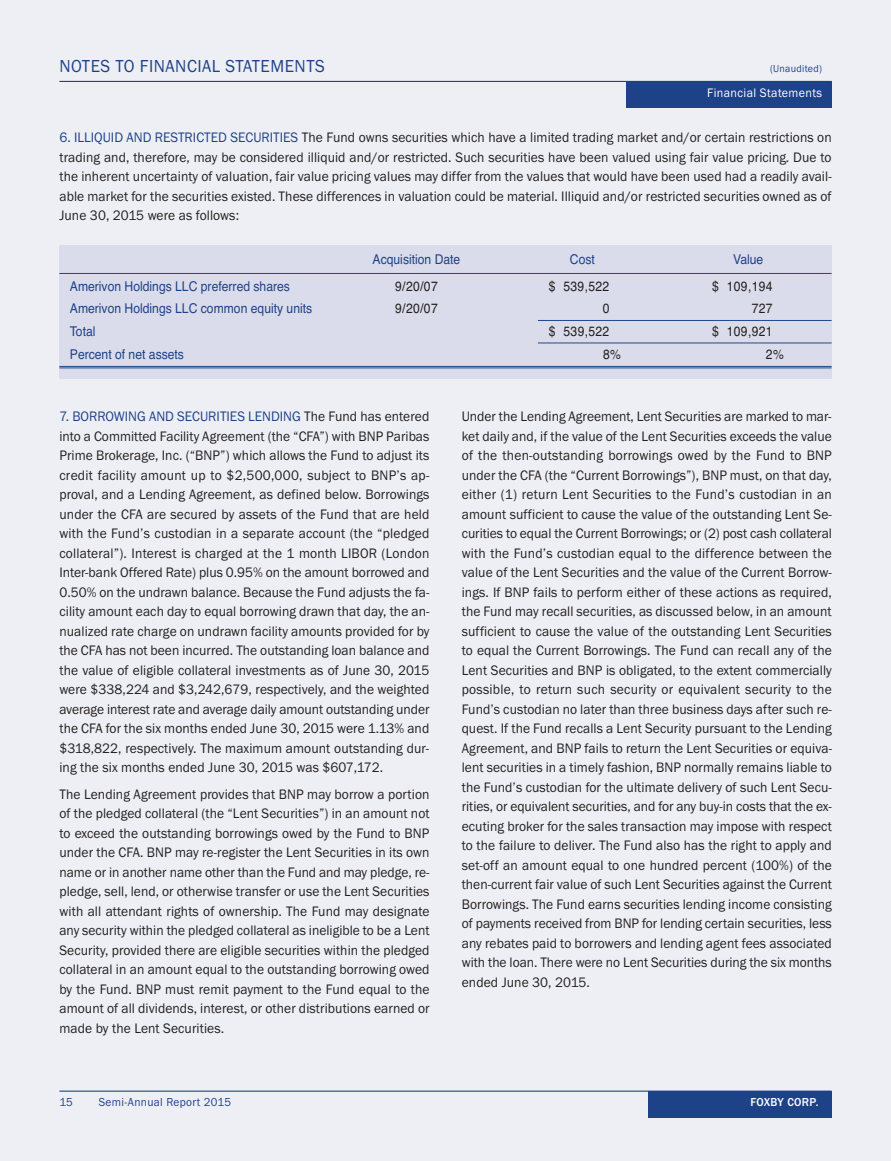
<style>
.page{position:relative;width:891px;height:1161px;background:#eeeff5}
.page>*{position:absolute;margin:0;border:0;box-sizing:border-box;transform-origin:0 0}
.t1{font:18px "Franklin Gothic";letter-spacing:.03em;color:#1e4288;scale:.95 1}
.t2{font:14.25px/19.5px "Franklin Gothic";letter-spacing:.005em;color:#231f20;text-align:justify;scale:.95 1}
.t3{font:13.5px "Helvetica";color:#1e4288;scale:.9 1}
.t4{font:13.5px "Helvetica";letter-spacing:.03em;color:#231f20;scale:.9 1}
.t5{font:12.75px "Franklin Gothic";letter-spacing:.03em;color:#fff;scale:.95 1}
.t6{font:12px "Franklin Gothic";letter-spacing:.03em;color:#1e4288;scale:.95 1}
.t7{font:500 12px "Franklin Gothic";letter-spacing:.03em;color:#fff;scale:.95 1}
.t8{font:10.5px "Franklin Gothic";letter-spacing:.03em;color:#1e4288;scale:.95 1}
.s1{color:#1e4288}
</style>
<div class="page">
<div style="left:648px;top:1091px;width:184px;height:27px;background:#1e4288"></div>
<hr style="left:59px;top:1091px;width:773px;height:1px;background:#1e4288">
<hr style="left:59px;top:81px;width:773px;height:1px;background:#1e4288">
<div style="left:626px;top:81px;width:206px;height:27px;background:#1e4288"></div>
<div style="left:59px;top:245px;width:773px;height:133px;background:#dbdceb"></div>
<hr style="left:538px;top:343px;width:294px;height:1px;background:#1f488c">
<hr style="left:538px;top:320px;width:294px;height:1px;background:#1f488c">
<hr style="left:59px;top:273px;width:773px;height:1px;background:#1f488c">
<hr style="left:59px;top:366px;width:773px;height:1px;background:#1f488c">
<hr style="left:59px;top:368px;width:773px;height:1px;background:#1f488c">
<p class="t1" style="left:59px;top:59px;width:281px">NOTES TO FINANCIAL STATEMENTS</p>
<p class="t8" style="left:770px;top:65px;width:56px">(Unaudited)</p>
<p class="t5" style="left:707px;top:88px;width:122px">Financial Statements</p>
<p class="t2" style="left:59px;top:129px;width:815px"><span class="s1">6. ILLIQUID AND RESTRICTED SECURITIES</span> The Fund owns securities which have a limited trading market and/or certain restrictions on trading and, therefore, may be considered illiquid and/or restricted. Such securities have been valued using fair value pricing. Due to the inherent uncertainty of valuation, fair value pricing values may differ from the values that would have been used had a readily avail&shy;able market for the securities existed. These differences in valuation could be material. Illiquid and/or restricted securities owned as of June 30, 2015 were as follows:</p>
<p class="t3" style="left:373px;top:254px;width:99px">Acquisition Date</p>
<p class="t3" style="left:570px;top:254px;width:29px">Cost</p>
<p class="t3" style="left:733px;top:254px;width:35px">Value</p>
<p class="t3" style="left:70px;top:281px;width:246px">Amerivon Holdings LLC preferred shares</p>
<p class="t4" style="left:395px;top:281px;width:49px">9/20/07</p>
<p class="t4" style="left:549px;top:281px;width:69px">$ 539,522</p>
<p class="t4" style="left:712px;top:281px;width:69px">$ 109,194</p>
<p class="t3" style="left:70px;top:304px;width:271px">Amerivon Holdings LLC common equity units</p>
<p class="t4" style="left:395px;top:304px;width:49px">9/20/07</p>
<p class="t4" style="left:603px;top:304px;width:9px">0</p>
<p class="t4" style="left:752px;top:304px;width:25px">727</p>
<p class="t3" style="left:70px;top:327px;width:30px">Total</p>
<p class="t4" style="left:549px;top:327px;width:69px">$ 539,522</p>
<p class="t4" style="left:712px;top:327px;width:69px">$ 109,921</p>
<p class="t3" style="left:70px;top:350px;width:128px">Percent of net assets</p>
<p class="t4" style="left:603px;top:350px;width:21px">8%</p>
<p class="t4" style="left:766px;top:350px;width:21px">2%</p>
<p class="t2" style="left:59px;top:408px;width:391px"><span class="s1">7. BORROWING AND SECURITIES LENDING</span> The Fund has entered into a Committed Facility Agreement (the “CFA”) with BNP Paribas Prime Brokerage, Inc. (“BNP”) which allows the Fund to adjust its credit facility amount up to $2,500,000, subject to BNP’s ap&shy;proval, and a Lending Agreement, as defined below. Borrowings under the CFA are secured by assets of the Fund that are held with the Fund’s custodian in a separate account (the “pledged collateral”). Interest is charged at the 1 month LIBOR (London Inter-bank Offered Rate) plus 0.95% on the amount borrowed and 0.50% on the undrawn balance. Because the Fund adjusts the fa&shy;cility amount each day to equal borrowing drawn that day, the an&shy;nualized rate charge on undrawn facility amounts provided for by the CFA has not been incurred. The outstanding loan balance and the value of eligible collateral investments as of June 30, 2015 were $338,224 and $3,242,679, respectively, and the weighted average interest rate and average daily amount outstanding under the CFA for the six months ended June 30, 2015 were 1.13% and $318,822, respectively. The maximum amount outstanding dur&shy;ing the six months ended June 30, 2015 was $607,172.</p>
<p class="t2" style="left:59px;top:785px;width:391px">The Lending Agreement provides that BNP may borrow a portion of the pledged collateral (the “Lent Securities”) in an amount not to exceed the outstanding borrowings owed by the Fund to BNP under the CFA. BNP may re-register the Lent Securities in its own name or in another name other than the Fund and may pledge, re&shy;pledge, sell, lend, or otherwise transfer or use the Lent Securities with all attendant rights of ownership. The Fund may designate any security within the pledged collateral as ineligible to be a Lent Security, provided there are eligible securities within the pledged collateral in an amount equal to the outstanding borrowing owed by the Fund. BNP must remit payment to the Fund equal to the amount of all dividends, interest, or other distributions earned or made by the Lent Securities.</p>
<p class="t2" style="left:462px;top:408px;width:391px">Under the Lending Agreement, Lent Securities are marked to mar&shy;ket daily and, if the value of the Lent Securities exceeds the value of the then-outstanding borrowings owed by the Fund to BNP under the CFA (the “Current Borrowings”), BNP must, on that day, either (1) return Lent Securities to the Fund’s custodian in an amount sufficient to cause the value of the outstanding Lent Se&shy;curities to equal the Current Borrowings; or (2) post cash collateral with the Fund’s custodian equal to the difference between the value of the Lent Securities and the value of the Current Borrow&shy;ings. If BNP fails to perform either of these actions as required, the Fund may recall securities, as discussed below, in an amount sufficient to cause the value of the outstanding Lent Securities to equal the Current Borrowings. The Fund can recall any of the Lent Securities and BNP is obligated, to the extent commercially possible, to return such security or equivalent security to the Fund’s custodian no later than three business days after such re&shy;quest. If the Fund recalls a Lent Security pursuant to the Lending Agreement, and BNP fails to return the Lent Securities or equiva&shy;lent securities in a timely fashion, BNP normally remains liable to the Fund’s custodian for the ultimate delivery of such Lent Secu&shy;rities, or equivalent securities, and for any buy-in costs that the ex&shy;ecuting broker for the sales transaction may impose with respect to the failure to deliver. The Fund also has the right to apply and set-off an amount equal to one hundred percent (100%) of the then-current fair value of such Lent Securities against the Current Borrowings. The Fund earns securities lending income consisting of payments received from BNP for lending certain securities, less any rebates paid to borrowers and lending agent fees associated with the loan. There were no Lent Securities during the six months ended June 30, 2015.</p>
<p class="t6" style="left:59px;top:1098px;width:16px">15</p>
<p class="t6" style="left:99px;top:1098px;width:141px">Semi-Annual Report 2015</p>
<p class="t7" style="left:751px;top:1098px;width:73px">FOXBY CORP.</p>
</div>
